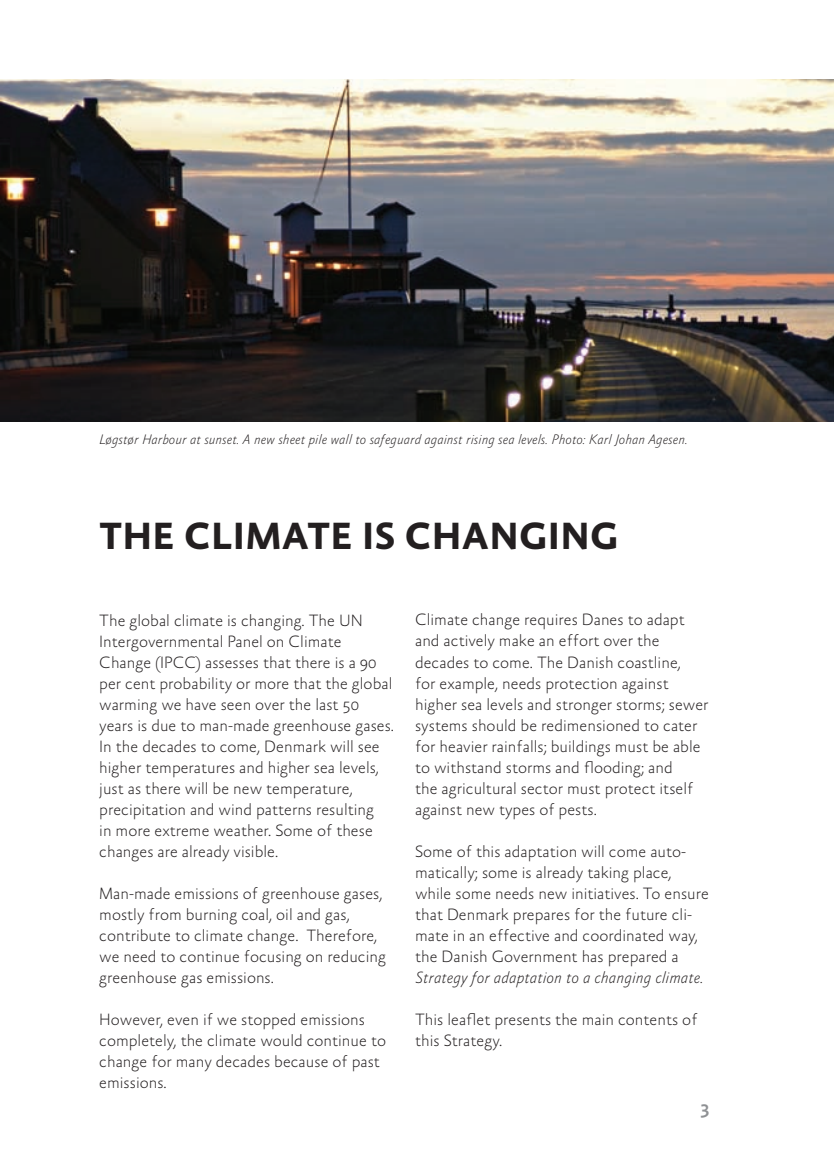
<style>
.page{position:relative;width:834px;height:1176px;background:#fff}
.page>*{position:absolute;margin:0;border:0;box-sizing:border-box;transform-origin:0 0}
.t1{font:700 38.5px "Absara Sans OT";letter-spacing:.005em;color:#231f20}
.t2{font:500 19.25px "Absara Sans OT";color:#8f9194}
.t3{font:100 16.62px/21px "Absara Sans OT";color:#231f20}
.t4{font:italic 100 16.62px "Absara Sans OT";color:#231f20}
.t5{font:italic 100 14px "Absara Sans OT";color:#231f20}
</style>
<div class="page">
<img style="left:0;top:79px;width:833px;height:343px">
<p class="t5" style="left:99px;top:432px;width:590px">Løgstør Harbour at sunset. A new sheet pile wall to safeguard against rising sea levels. Photo: Karl Johan Agesen.</p>
<h1 class="t1" style="left:99px;top:516px;width:520px">THE CLIMATE IS CHANGING</h1>
<p class="t3" style="left:99px;top:610px;width:296px">The global climate is changing. The UN Intergovernmental Panel on Climate Change (IPCC) assesses that there is a 90 per cent probability or more that the global warming we have seen over the last 50 years is due to man-made greenhouse gases.<br>In the decades to come, Denmark will see higher temperatures and higher sea levels, just as there will be new temperature, precipitation and wind patterns resulting<br>in more extreme weather. Some of these changes are already visible.</p>
<p class="t3" style="left:99px;top:883px;width:288px">Man-made emissions of greenhouse gases, mostly from burning coal, oil and gas, contribute to climate change. Therefore, we need to continue focusing on reducing greenhouse gas emissions.</p>
<p class="t3" style="left:99px;top:1009px;width:288px">However, even if we stopped emissions completely, the climate would continue to change for many decades because of past emissions.</p>
<p class="t3" style="left:415px;top:610px;width:295px">Climate change requires Danes to adapt and actively make an effort over the decades to come. The Danish coastline,<br>for example, needs protection against higher sea levels and stronger storms; sewer systems should be redimensioned to cater for heavier rainfalls; buildings must be able to withstand storms and flooding; and<br>the agricultural sector must protect itself against new types of pests.</p>
<p class="t3" style="left:415px;top:841px;width:295px">Some of this adaptation will come auto&shy;matically; some is already taking place, while some needs new initiatives. To ensure that Denmark prepares for the future cli&shy;mate in an effective and coordinated way, the Danish Government has prepared a</p>
<p class="t4" style="left:415px;top:968px;width:290px">Strategy for adaptation to a changing climate.</p>
<p class="t3" style="left:415px;top:1009px;width:284px">This leaflet presents the main contents of this Strategy.</p>
<p class="t2" style="left:699px;top:1097px;width:11px">3</p>
</div>
